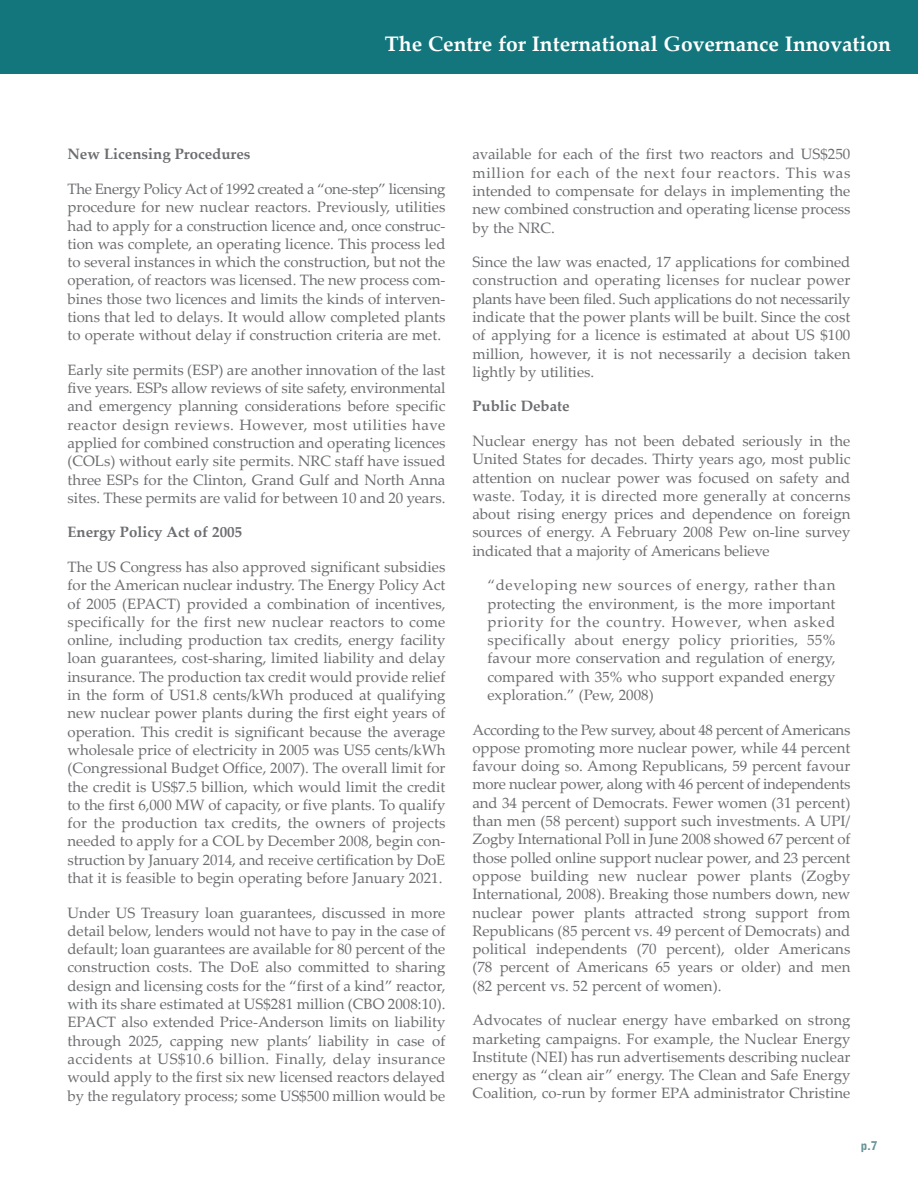
<style>
.page{position:relative;width:918px;height:1188px;background:#fff}
.page>*{position:absolute;margin:0;border:0;box-sizing:border-box;transform-origin:0 0}
.t1{font:700 21px "Palatino Linotype";color:#fff}
.t2{font:15px/18.3px "Palatino Linotype";color:#6c6d70;text-align:justify}
.t3{font:700 15px "Palatino Linotype";color:#6c6d70}
.t4{font:900 12px "Bell Gothic";color:#679399}
</style>
<div class="page">
<div style="left:0;top:0;width:918px;height:74px;background:#12767c"></div>
<h1 class="t1" style="left:385px;top:36px;width:508px">The Centre for International Governance Innovation</h1>
<p class="t3" style="left:68px;top:149px;width:185px">New licensing Procedures</p>
<p class="t2" style="left:67px;top:181px;width:380px">The Energy Policy Act of 1992 created a “one-step” licensing procedure for new nuclear reactors. Previously, utilities had to apply for a construction licence and, once construc&shy;tion was complete, an operating licence. This process led to several instances in which the construction, but not the operation, of reactors was licensed. The new process com&shy;bines those two licences and limits the kinds of interven&shy;tions that led to delays. It would allow completed plants to operate without delay if construction criteria are met.</p>
<p class="t2" style="left:67px;top:362px;width:380px">Early site permits (ESP) are another innovation of the last five years. ESPs allow reviews of site safety, environmental and emergency planning considerations before specific reactor design reviews. however, most utilities have applied for combined construction and operating licences (COLs) without early site permits. NrC staff have issued three ESPs for the Clinton, Grand Gulf and North Anna sites. These permits are valid for between 10 and 20 years.</p>
<p class="t3" style="left:67px;top:526px;width:176px">energy Policy act of 2005</p>
<p class="t2" style="left:67px;top:559px;width:380px">The US Congress has also approved significant subsidies for the American nuclear industry. The Energy Policy Act of 2005 (EPACT) provided a combination of incentives, specifically for the first new nuclear reactors to come online, including production tax credits, energy facility loan guarantees, cost-sharing, limited liability and delay insurance. The production tax credit would provide relief in the form of US1.8 cents/kWh produced at qualifying new nuclear power plants during the first eight years of operation. This credit is significant because the average wholesale price of electricity in 2005 was US5 cents/kWh (Congressional Budget Office, 2007). The overall limit for the credit is US$7.5 billion, which would limit the credit to the first 6,000 MW of capacity, or five plants. To qualify for the production tax credits, the owners of projects needed to apply for a COL by December 2008, begin con&shy;struction by January 2014, and receive certification by DoE that it is feasible to begin operating before January 2021.</p>
<p class="t2" style="left:67px;top:905px;width:380px">Under US Treasury loan guarantees, discussed in more detail below, lenders would not have to pay in the case of default; loan guarantees are available for 80 percent of the construction costs. The DoE also committed to sharing design and licensing costs for the “first of a kind” reactor, with its share estimated at US$281 million (CBO 2008:10).<br>EPACT also extended Price-Anderson limits on liability through 2025, capping new plants’ liability in case of accidents at US$10.6 billion. Finally, delay insurance would apply to the first six new licensed reactors delayed by the regulatory process; some US$500 million would be</p>
<p class="t2" style="left:472px;top:147px;width:380px">available for each of the first two reactors and US$250 million for each of the next four reactors. This was intended to compensate for delays in implementing the new combined construction and operating license process by the NrC.</p>
<p class="t2" style="left:472px;top:255px;width:380px">Since the law was enacted, 17 applications for combined construction and operating licenses for nuclear power plants have been filed. Such applications do not necessarily indicate that the power plants will be built. Since the cost of applying for a licence is estimated at about US $100 million, however, it is not necessarily a decision taken lightly by utilities.</p>
<p class="t3" style="left:472px;top:400px;width:99px">Public Debate</p>
<p class="t2" style="left:472px;top:433px;width:380px">Nuclear energy has not been debated seriously in the United States for decades. Thirty years ago, most public attention on nuclear power was focused on safety and waste. Today, it is directed more generally at concerns about rising energy prices and dependence on foreign sources of energy. A February 2008 Pew on-line survey indicated that a majority of Americans believe</p>
<p class="t2" style="left:487px;top:578px;width:349px">“developing new sources of energy, rather than protecting the environment, is the more important priority for the country. however, when asked specifically about energy policy priorities, 55% favour more conservation and regulation of energy, compared with 35% who support expanded energy exploration.” (Pew, 2008)</p>
<p class="t2" style="left:472px;top:722px;width:380px">According to the Pew survey, about 48 percent of Americans oppose promoting more nuclear power, while 44 percent favour doing so. Among republicans, 59 percent favour more nuclear power, along with 46 percent of independents and 34 percent of Democrats. Fewer women (31 percent) than men (58 percent) support such investments. A UPI/ Zogby International Poll in June 2008 showed 67 percent of those polled online support nuclear power, and 23 percent oppose building new nuclear power plants (Zogby International, 2008). Breaking those numbers down, new nuclear power plants attracted strong support from republicans (85 percent vs. 49 percent of Democrats) and political independents (70 percent), older Americans (78 percent of Americans 65 years or older) and men (82 percent vs. 52 percent of women).</p>
<p class="t2" style="left:472px;top:1013px;width:380px">Advocates of nuclear energy have embarked on strong marketing campaigns. For example, the Nuclear Energy Institute (NEI) has run advertisements describing nuclear energy as “clean air” energy. The Clean and Safe Energy Coalition, co-run by former EPA administrator Christine</p>
<p class="t4" style="left:861px;top:1138px;width:18px">p.7</p>
</div>
